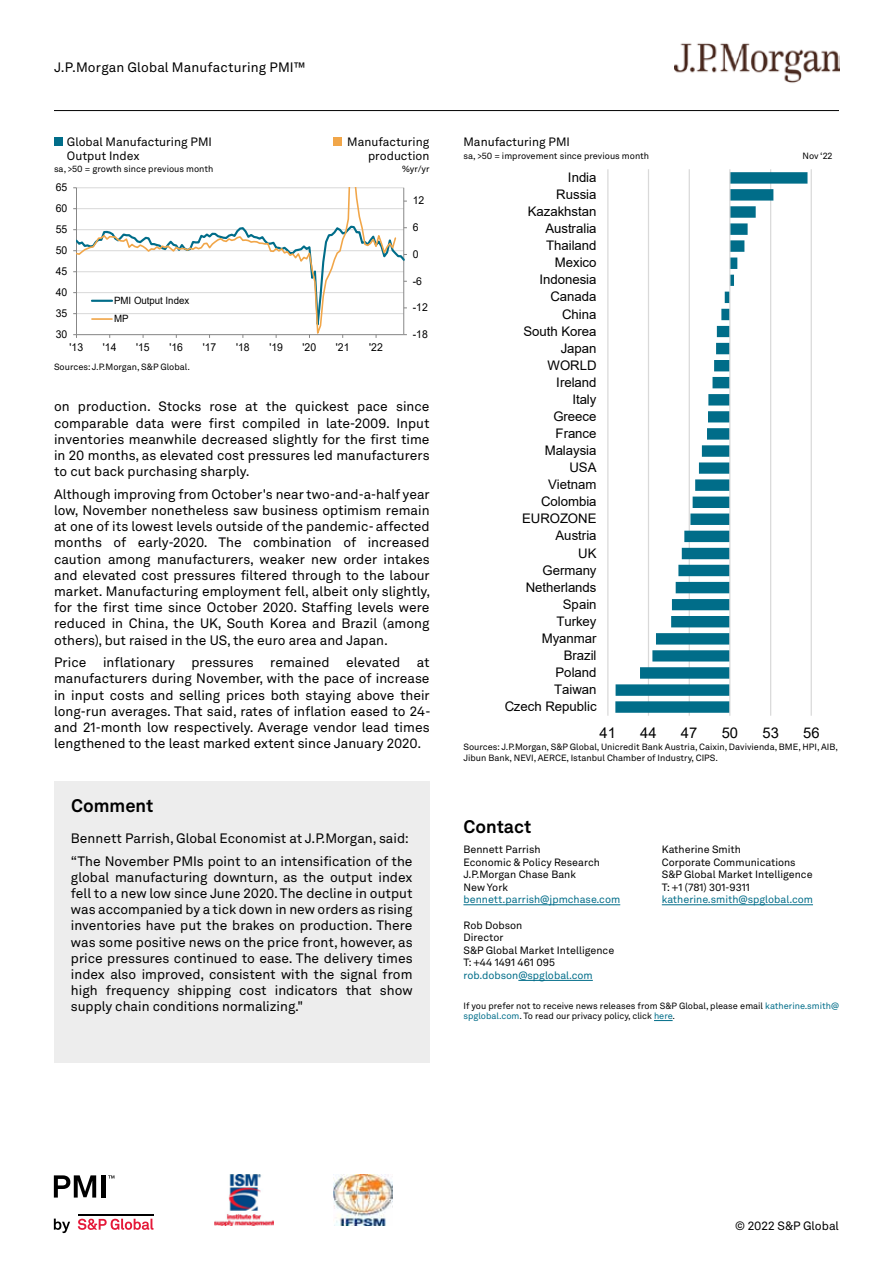
<style>
.page{position:relative;width:893px;height:1263px;background:#fff}
.page>*{position:absolute;margin:0;border:0;box-sizing:border-box;transform-origin:0 0}
.t1{font:700 18px "Akkurat LL";color:#000}
.t2{font:14.85px "Arial";letter-spacing:.005em;color:#000}
.t3{font:13.5px/16.2px "Akkurat LL";color:#000;text-align:justify}
.t4{font:13.2px "Arial";letter-spacing:-.005em;color:#000}
.t5{font:12px/14.4px "Akkurat LL";color:#000}
.t6{font:10.8px "Arial";color:#000;scale:.96 1}
.t7{font:10.5px/12.6px "Akkurat LL";color:#000}
.t8{font:10.5px "Akkurat LL";color:#006d89}
.t9{font:10.05px/18.1px "Arial";letter-spacing:-.005em;color:#000;scale:.96 1}
.t10{font:9px/10.8px "Akkurat LL";color:#000}
.s1{color:#006d89}
</style>
<div class="page">
<hr style="left:54px;top:110px;width:785px;height:1px;background:#000">
<img style="left:674px;top:43px;width:165px;height:40px">
<hr style="left:76px;top:208px;width:328px;height:1px;background:#d9d9d9">
<hr style="left:76px;top:187px;width:328px;height:1px;background:#d9d9d9">
<hr style="left:403px;top:188px;width:1px;height:147px;background:#868686">
<svg style="left:73px;top:224px;width:334px;height:114px"></svg>
<svg style="left:76px;top:188px;width:321px;height:147px"></svg>
<hr style="left:92px;top:300px;width:20px;height:2px;background:#006d89">
<hr style="left:92px;top:318px;width:20px;height:2px;background:#f1a649">
<div style="left:333px;top:137px;width:8px;height:8px;background:#f1a649"></div>
<div style="left:54px;top:137px;width:9px;height:8px;background:#006d89"></div>
<div style="left:54px;top:782px;width:376px;height:51px;background:#ededed"></div>
<div style="left:54px;top:833px;width:376px;height:230px;background:#ededed"></div>
<hr style="left:607px;top:169px;width:1px;height:547px;background:#d9d9d9">
<hr style="left:648px;top:169px;width:1px;height:547px;background:#d9d9d9">
<hr style="left:689px;top:169px;width:1px;height:547px;background:#d9d9d9">
<hr style="left:770px;top:169px;width:1px;height:547px;background:#d9d9d9">
<hr style="left:811px;top:169px;width:1px;height:547px;background:#d9d9d9">
<svg style="left:615px;top:172px;width:192px;height:541px"></svg>
<hr style="left:729px;top:169px;width:1px;height:547px;background:#d9d9d9">
<svg style="left:654px;top:1020px;width:19px;height:1px"></svg>
<hr style="left:463px;top:904px;width:157px;height:1px;background:#006d89">
<hr style="left:518px;top:980px;width:75px;height:1px;background:#006d89">
<hr style="left:662px;top:904px;width:151px;height:1px;background:#006d89">
<img style="left:333px;top:1174px;width:59px;height:51px">
<img style="left:215px;top:1174px;width:59px;height:51px">
<svg style="left:54px;top:1218px;width:16px;height:15px"></svg>
<svg style="left:78px;top:1218px;width:75px;height:12px"></svg>
<hr style="left:78px;top:1213px;width:75px;height:2px;background:#000">
<svg style="left:54px;top:1175px;width:42px;height:22px"></svg>
<div style="left:101px;top:1175px;width:5px;height:22px;background:#000"></div>
<svg style="left:108px;top:1175px;width:6px;height:3px"></svg>
<p class="t3" style="left:54px;top:59px;width:253px">J.P.Morgan Global Manufacturing PMI™</p>
<p class="t5" style="left:67px;top:134px;width:147px">Global Manufacturing PMI<br>Output Index</p>
<p class="t10" style="left:54px;top:163px;width:161px">sa, &gt;50 = growth since previous month</p>
<p class="t6" style="left:56px;top:180px;width:14px">65</p>
<p class="t6" style="left:56px;top:201px;width:14px">60</p>
<p class="t6" style="left:56px;top:222px;width:14px">55</p>
<p class="t6" style="left:56px;top:243px;width:14px">50</p>
<p class="t6" style="left:56px;top:264px;width:14px">45</p>
<p class="t6" style="left:56px;top:285px;width:14px">40</p>
<p class="t6" style="left:56px;top:306px;width:14px">35</p>
<p class="t6" style="left:56px;top:327px;width:14px">30</p>
<p class="t9" style="left:114px;top:291px;width:80px">PMI Output Index<br>MP</p>
<p class="t5" style="left:347px;top:134px;width:84px;text-align:right">Manufacturing production</p>
<p class="t10" style="left:402px;top:163px;width:29px">%yr/yr</p>
<p class="t6" style="left:413px;top:193px;width:14px">12</p>
<p class="t6" style="left:413px;top:220px;width:8px">6</p>
<p class="t6" style="left:413px;top:247px;width:8px">0</p>
<p class="t6" style="left:413px;top:273px;width:11px">-6</p>
<p class="t6" style="left:413px;top:300px;width:17px">-12</p>
<p class="t6" style="left:413px;top:327px;width:17px">-18</p>
<p class="t6" style="left:70px;top:340px;width:16px">'13</p>
<p class="t6" style="left:103px;top:340px;width:16px">'14</p>
<p class="t6" style="left:136px;top:340px;width:16px">'15</p>
<p class="t6" style="left:169px;top:340px;width:16px">'16</p>
<p class="t6" style="left:203px;top:340px;width:16px">'17</p>
<p class="t6" style="left:236px;top:340px;width:16px">'18</p>
<p class="t6" style="left:269px;top:340px;width:16px">'19</p>
<p class="t6" style="left:303px;top:340px;width:16px">'20</p>
<p class="t6" style="left:336px;top:340px;width:16px">'21</p>
<p class="t6" style="left:369px;top:340px;width:16px">'22</p>
<p class="t10" style="left:54px;top:361px;width:137px">Sources: J.P.Morgan, S&amp;P Global.</p>
<p class="t3" style="left:54px;top:398px;width:377px">on production. Stocks rose at the quickest pace since comparable data were first compiled in late-2009. Input inventories meanwhile decreased slightly for the first time in 20 months, as elevated cost pressures led manufacturers to cut back purchasing sharply.</p>
<p class="t3" style="left:54px;top:485px;width:378px">Although improving from October's near two-and-a-half year low, November nonetheless saw business optimism remain at one of its lowest levels outside of the pandemic- affected months of early-2020. The combination of increased caution among manufacturers, weaker new order intakes and elevated cost pressures filtered through to the labour market. Manufacturing employment fell, albeit only slightly, for the first time since October 2020. Staffing levels were reduced in China, the UK, South Korea and Brazil (among others), but raised in the US, the euro area and Japan.</p>
<p class="t3" style="left:54px;top:654px;width:378px">Price inflationary pressures remained elevated at manufacturers during November, with the pace of increase in input costs and selling prices both staying above their long-run averages. That said, rates of inflation eased to 24- and 21-month low respectively. Average vendor lead times lengthened to the least marked extent since January 2020.</p>
<h1 class="t1" style="left:71px;top:792px;width:84px">Comment</h1>
<p class="t3" style="left:71px;top:826px;width:343px;line-height:22.5px">Bennett Parrish, Global Economist at J.P.Morgan, said: “The November PMIs point to an intensification of the</p>
<p class="t3" style="left:71px;top:868px;width:343px">global manufacturing downturn, as the output index fell to a new low since June 2020. The decline in output was accompanied by a tick down in new orders as rising inventories have put the brakes on production. There was some positive news on the price front, however, as price pressures continued to ease. The delivery times index also improved, consistent with the signal from high frequency shipping cost indicators that show supply chain conditions normalizing."</p>
<p class="t5" style="left:463px;top:134px;width:108px">Manufacturing PMI</p>
<p class="t10" style="left:463px;top:150px;width:187px">sa, &gt;50 = improvement since previous month</p>
<p class="t10" style="left:802px;top:150px;width:31px">Nov ‘22</p>
<p class="t4" style="left:568px;top:168px;width:30px">India</p>
<p class="t4" style="left:556px;top:185px;width:42px">Russia</p>
<p class="t4" style="left:528px;top:202px;width:70px">Kazakhstan</p>
<p class="t4" style="left:545px;top:219px;width:53px">Australia</p>
<p class="t4" style="left:546px;top:236px;width:52px">Thailand</p>
<p class="t4" style="left:555px;top:254px;width:43px">Mexico</p>
<p class="t4" style="left:539px;top:271px;width:58px">Indonesia</p>
<p class="t4" style="left:550px;top:288px;width:47px">Canada</p>
<p class="t4" style="left:562px;top:305px;width:36px">China</p>
<p class="t4" style="left:523px;top:322px;width:75px">South Korea</p>
<p class="t4" style="left:561px;top:339px;width:37px">Japan</p>
<p class="t4" style="left:548px;top:356px;width:50px">WORLD</p>
<p class="t4" style="left:556px;top:373px;width:42px">Ireland</p>
<p class="t4" style="left:572px;top:390px;width:26px">Italy</p>
<p class="t4" style="left:553px;top:407px;width:45px">Greece</p>
<p class="t4" style="left:556px;top:424px;width:42px">France</p>
<p class="t4" style="left:545px;top:441px;width:53px">Malaysia</p>
<p class="t4" style="left:569px;top:458px;width:29px">USA</p>
<p class="t4" style="left:548px;top:475px;width:50px">Vietnam</p>
<p class="t4" style="left:541px;top:493px;width:57px">Colombia</p>
<p class="t4" style="left:522px;top:510px;width:76px">EUROZONE</p>
<p class="t4" style="left:556px;top:527px;width:42px">Austria</p>
<p class="t4" style="left:578px;top:544px;width:20px">UK</p>
<p class="t4" style="left:542px;top:561px;width:56px">Germany</p>
<p class="t4" style="left:526px;top:578px;width:72px">Netherlands</p>
<p class="t4" style="left:563px;top:595px;width:35px">Spain</p>
<p class="t4" style="left:556px;top:612px;width:42px">Turkey</p>
<p class="t4" style="left:542px;top:629px;width:56px">Myanmar</p>
<p class="t4" style="left:564px;top:646px;width:34px">Brazil</p>
<p class="t4" style="left:556px;top:663px;width:43px">Poland</p>
<p class="t4" style="left:554px;top:680px;width:44px">Taiwan</p>
<p class="t4" style="left:504px;top:697px;width:94px">Czech Republic</p>
<p class="t2" style="left:600px;top:722px;width:18px">41</p>
<p class="t2" style="left:640px;top:722px;width:18px">44</p>
<p class="t2" style="left:681px;top:722px;width:18px">47</p>
<p class="t2" style="left:722px;top:722px;width:18px">50</p>
<p class="t2" style="left:762px;top:722px;width:18px">53</p>
<p class="t2" style="left:803px;top:722px;width:18px">56</p>
<p class="t10" style="left:463px;top:741px;width:376px">Sources: J.P.Morgan, S&amp;P Global, Unicredit Bank Austria, Caixin, Davivienda, BME, HPI, AIB,<br>Jibun Bank, NEVI, AERCE, Istanbul Chamber of Industry, CIPS.</p>
<h1 class="t1" style="left:463px;top:813px;width:69px">Contact</h1>
<p class="t7" style="left:463px;top:842px;width:138px">Bennett Parrish<br>Economic &amp; Policy Research<br>J.P.Morgan Chase Bank<br>New York</p>
<p class="t8" style="left:463px;top:892px;width:158px">bennett.parrish@jpmchase.com</p>
<p class="t7" style="left:463px;top:918px;width:152px">Rob Dobson<br>Director<br>S&amp;P Global Market Intelligence<br>T: +44 1491 461 095</p>
<p class="t8" style="left:463px;top:967px;width:131px">rob.dobson@spglobal.com</p>
<p class="t7" style="left:662px;top:842px;width:152px">Katherine Smith<br>Corporate Communications<br>S&amp;P Global Market Intelligence<br>T: +1 (781) 301-9311</p>
<p class="t8" style="left:662px;top:892px;width:153px">katherine.smith@spglobal.com</p>
<p class="t10" style="left:463px;top:1000px;width:377px">If you prefer not to receive news releases from S&amp;P Global, please email <span class="s1">katherine.smith@ spglobal.com</span>. To read our privacy policy, click <span class="s1">here</span>.</p>
<p class="t5" style="left:735px;top:1218px;width:105px">© 2022 S&amp;P Global</p>
</div>
